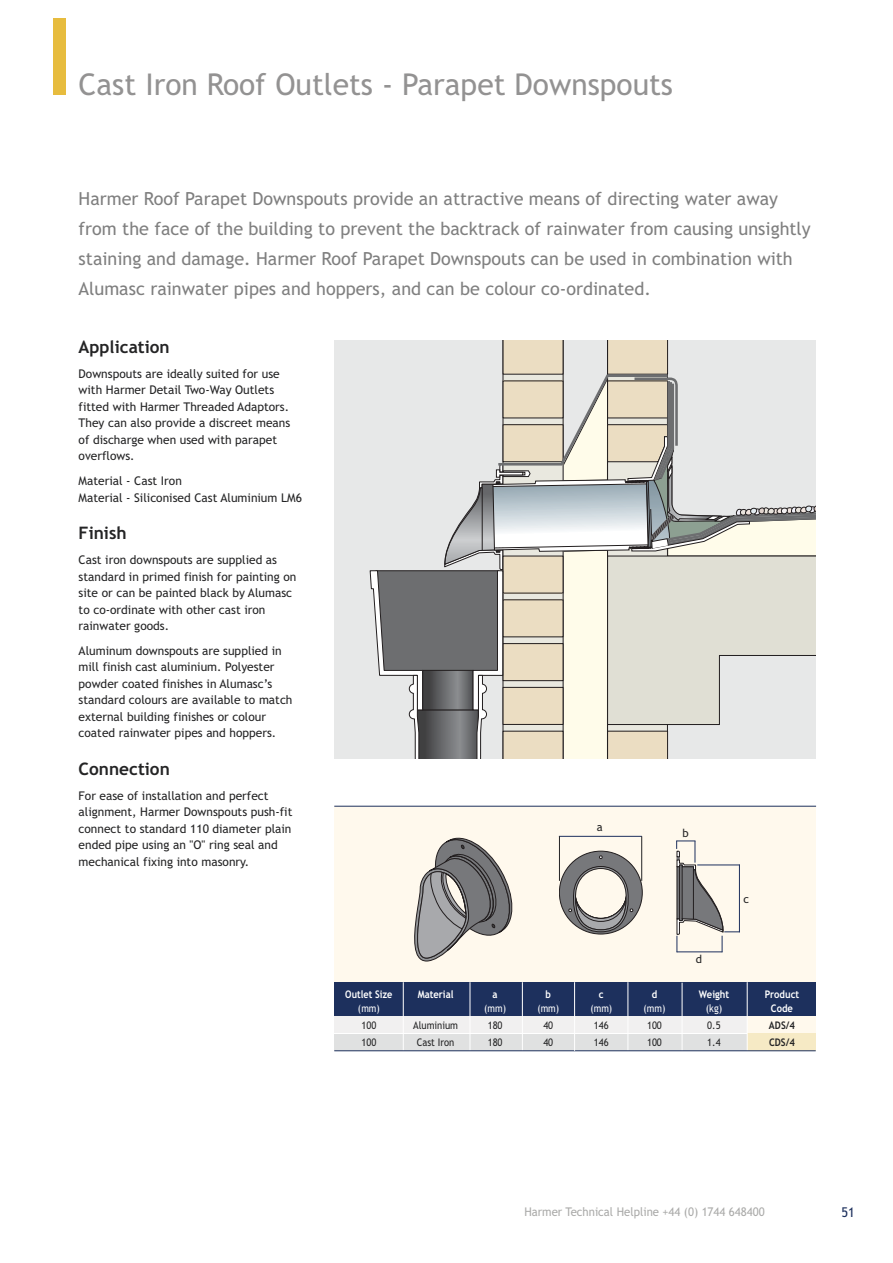
<style>
.page{position:relative;width:893px;height:1263px;background:#fff}
.page>*{position:absolute;margin:0;border:0;box-sizing:border-box;transform-origin:0 0}
.t1{font:30px "Trebuchet MS";color:#939292}
.t2{font:18px/30px "Trebuchet MS";color:#7f7f7f}
.t3{font:700 17.25px "Trebuchet MS";color:#242425}
.t4{font:13.5px "Trebuchet MS";color:#1d305d;scale:.95 1}
.t5{font:12px/16.5px "Trebuchet MS";color:#242425}
.t6{font:12px "Trebuchet MS";color:#aaaaa9;scale:.95 1}
.t7{font:11.25px "Trebuchet MS";color:#242425}
.t8{font:10.5px "Trebuchet MS";color:#242425;scale:.9 1}
.t9{font:700 10.5px "Trebuchet MS";color:#fff;scale:.9 1}
.t10{font:10.5px "Trebuchet MS";color:#fff;scale:.87 1}
.t11{font:700 10.5px "Trebuchet MS";color:#fff;scale:.87 1}
.t12{font:700 10.5px "Trebuchet MS";color:#242425;scale:.9 1}
.t13{font:10.5px "Trebuchet MS";color:#fff;scale:.9 1}
</style>
<div class="page">
<div style="left:53px;top:18px;width:13px;height:77px;background:#e7bc3e"></div>
<div style="left:334px;top:340px;width:482px;height:418px;background:#e7e8e8"></div>
<svg style="left:370px;top:340px;width:446px;height:418px"></svg>
<div style="left:334px;top:806px;width:482px;height:177px;background:#fff9ed"></div>
<svg style="left:559px;top:851px;width:83px;height:83px"></svg>
<hr style="left:559px;top:836px;width:83px;height:1px;background:#1d305d">
<svg style="left:676px;top:841px;width:64px;height:111px"></svg>
<hr style="left:677px;top:952px;width:45px;height:1px;background:#1d305d">
<svg style="left:414px;top:837px;width:99px;height:125px"></svg>
<hr style="left:559px;top:836px;width:1px;height:45px;background:#242425">
<hr style="left:641px;top:836px;width:1px;height:45px;background:#242425">
<hr style="left:334px;top:806px;width:482px;height:1px;background:#1d305d">
<div style="left:334px;top:982px;width:482px;height:51px;background:#f1f0f0"></div>
<div style="left:747px;top:987px;width:69px;height:46px;background:#fff9ed"></div>
<div style="left:334px;top:982px;width:482px;height:34px;background:#1d305d"></div>
<div style="left:747px;top:1033px;width:69px;height:18px;background:#f6eac5"></div>
<div style="left:334px;top:1034px;width:413px;height:17px;background:#e0e1e1"></div>
<hr style="left:470px;top:982px;width:1px;height:69px;background:#fff">
<hr style="left:522px;top:982px;width:1px;height:69px;background:#fff">
<hr style="left:747px;top:982px;width:1px;height:69px;background:#fff">
<hr style="left:403px;top:982px;width:1px;height:69px;background:#fff">
<hr style="left:627px;top:982px;width:1px;height:69px;background:#fff">
<hr style="left:682px;top:983px;width:1px;height:68px;background:#fff">
<hr style="left:334px;top:1051px;width:482px;height:1px;background:#1d305d">
<hr style="left:574px;top:982px;width:1px;height:69px;background:#fff">
<h1 class="t1" style="left:79px;top:73px;width:596px">Cast Iron Roof Outlets - Parapet Downspouts</h1>
<p class="t2" style="left:79px;top:185px;width:734px">Harmer Roof Parapet Downspouts provide an attractive means of directing water away from the face of the building to prevent the backtrack of rainwater from causing unsightly staining and damage. Harmer Roof Parapet Downspouts can be used in combination with Alumasc rainwater pipes and hoppers, and can be colour co-ordinated.</p>
<h3 class="t3" style="left:79px;top:340px;width:93px">Application</h3>
<p class="t5" style="left:79px;top:367px;width:213px">Downspouts are ideally suited for use with Harmer Detail Two-Way Outlets fitted with Harmer Threaded Adaptors.<br>They can also provide a discreet means of discharge when used with parapet overflows.</p>
<p class="t5" style="left:79px;top:474px;width:225px">Material - Cast Iron<br>Material - Siliconised Cast Aluminium LM6</p>
<h3 class="t3" style="left:79px;top:526px;width:50px">Finish</h3>
<p class="t5" style="left:79px;top:553px;width:219px">Cast iron downspouts are supplied as standard in primed finish for painting on site or can be painted black by Alumasc to co-ordinate with other cast iron rainwater goods.</p>
<p class="t5" style="left:79px;top:644px;width:215px">Aluminum downspouts are supplied in mill finish cast aluminium. Polyester powder coated finishes in Alumasc’s standard colours are available to match external building finishes or colour coated rainwater pipes and hoppers.</p>
<h3 class="t3" style="left:79px;top:762px;width:93px">Connection</h3>
<p class="t5" style="left:79px;top:788px;width:215px">For ease of installation and perfect alignment, Harmer Downspouts push-fit connect to standard 110 diameter plain ended pipe using an "O" ring seal and mechanical fixing into masonry.</p>
<p class="t7" style="left:597px;top:823px;width:7px">a</p>
<p class="t7" style="left:682px;top:828px;width:8px">b</p>
<p class="t7" style="left:696px;top:955px;width:8px">d</p>
<p class="t7" style="left:743px;top:895px;width:7px">c</p>
<p class="t11" style="left:345px;top:990px;width:56px">Outlet Size</p>
<p class="t9" style="left:418px;top:990px;width:41px">Material</p>
<p class="t9" style="left:493px;top:990px;width:7px">a</p>
<p class="t9" style="left:545px;top:990px;width:8px">b</p>
<p class="t9" style="left:599px;top:990px;width:7px">c</p>
<p class="t9" style="left:652px;top:990px;width:8px">d</p>
<p class="t9" style="left:699px;top:990px;width:35px">Weight</p>
<p class="t9" style="left:765px;top:990px;width:40px">Product</p>
<p class="t10" style="left:358px;top:1004px;width:27px">(mm)</p>
<p class="t10" style="left:484px;top:1004px;width:27px">(mm)</p>
<p class="t10" style="left:537px;top:1004px;width:27px">(mm)</p>
<p class="t10" style="left:590px;top:1004px;width:27px">(mm)</p>
<p class="t10" style="left:643px;top:1004px;width:27px">(mm)</p>
<p class="t13" style="left:706px;top:1004px;width:20px">(kg)</p>
<p class="t9" style="left:771px;top:1004px;width:26px">Code</p>
<p class="t8" style="left:361px;top:1021px;width:18px">100</p>
<p class="t8" style="left:413px;top:1021px;width:51px">Aluminium</p>
<p class="t8" style="left:488px;top:1021px;width:18px">180</p>
<p class="t8" style="left:543px;top:1021px;width:12px">40</p>
<p class="t8" style="left:594px;top:1021px;width:18px">146</p>
<p class="t8" style="left:647px;top:1021px;width:18px">100</p>
<p class="t8" style="left:707px;top:1021px;width:16px">0.5</p>
<p class="t12" style="left:769px;top:1021px;width:30px">ADS/4</p>
<p class="t8" style="left:361px;top:1038px;width:18px">100</p>
<p class="t8" style="left:417px;top:1038px;width:43px">Cast Iron</p>
<p class="t8" style="left:488px;top:1038px;width:18px">180</p>
<p class="t8" style="left:543px;top:1038px;width:12px">40</p>
<p class="t8" style="left:594px;top:1038px;width:18px">146</p>
<p class="t8" style="left:647px;top:1038px;width:18px">100</p>
<p class="t8" style="left:707px;top:1038px;width:16px">1.4</p>
<p class="t12" style="left:769px;top:1038px;width:30px">CDS/4</p>
<p class="t6" style="left:524px;top:1207px;width:255px">Harmer Technical Helpline +44 (0) 1744 648400</p>
<p class="t4" style="left:841px;top:1207px;width:16px">51</p>
</div>
